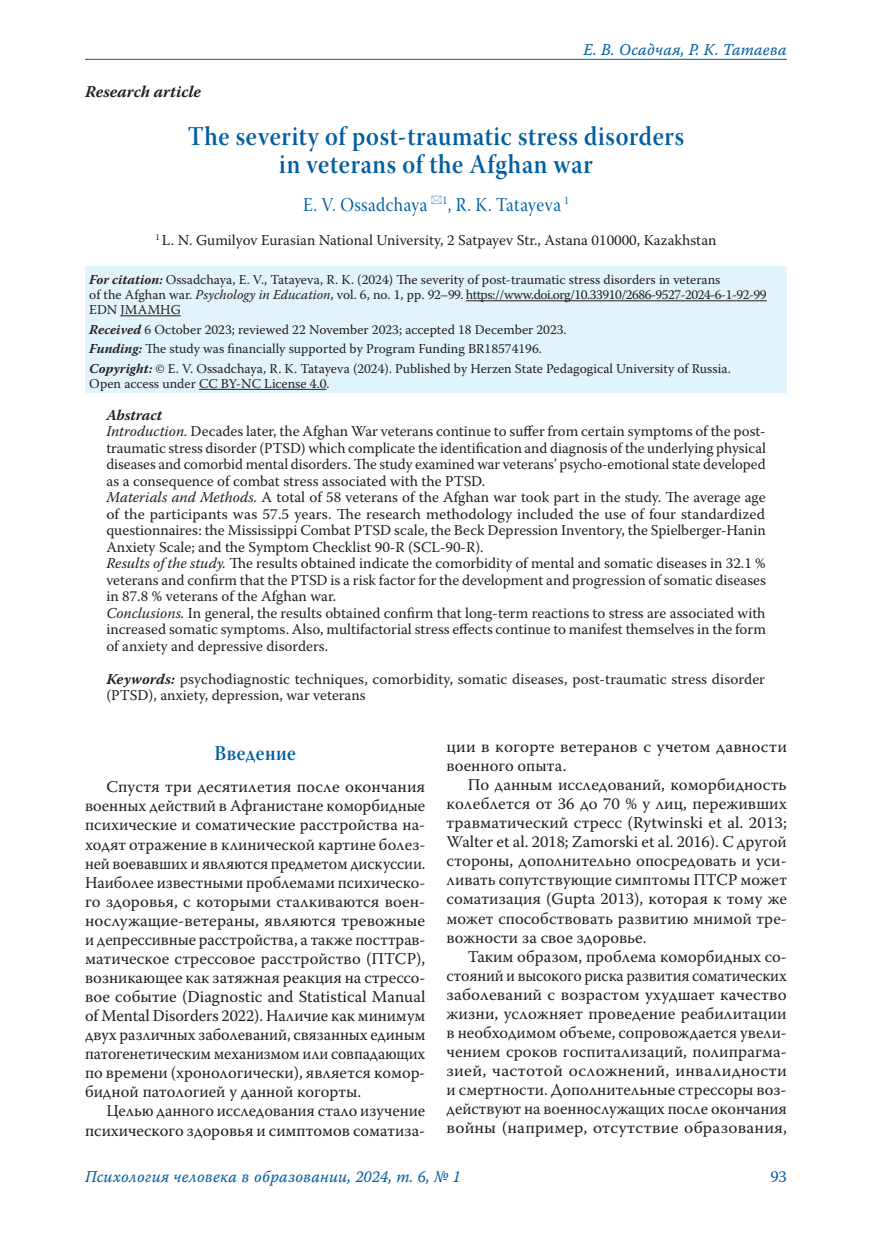
<style>
.page{position:relative;width:872px;height:1234px;background:#fff}
.page>*{position:absolute;margin:0;border:0;box-sizing:border-box;transform-origin:0 0}
.Заголовок_1{font:27px/28.5px "Warnock Pro Semibold Subh";letter-spacing:.025em;color:#005fa0;text-align:center;scale:.9 1}
.Заголовок_3{font:21px "Warnock Pro Semibold Subh";letter-spacing:.025em;color:#005fa0;scale:.9 1}
.Заголовок_2{font:19.5px "Warnock Pro Subh";letter-spacing:.025em;color:#005fa0;scale:.9 1}
.Body{font:16.5px/19px "Warnock Pro";color:#231f20;text-align:justify}
.t1{font:16.5px "Warnock Pro It Capt";letter-spacing:.01em;color:#005fa0;scale:.95 1}
.Body-2{font:16.5px/19px "Warnock Pro";color:#231f20;scale:1.04 1}
.Body-3{font:italic 700 16.5px "Warnock Pro";color:#231f20}
.t2{font:16.5px "Warnock Pro";color:#005fa0}
.Annotation{font:15px/16.5px "Warnock Pro";color:#231f20;text-align:justify}
.Affiliation{font:15px "Warnock Pro";color:#231f20}
.Annotation-2{font:italic 700 15px "Warnock Pro";color:#231f20}
.Affiliation_info{font:13.5px/15px "Warnock Pro";color:#231f20}
.s1{font-weight:700;font-style:italic}
.s2{font-style:italic}
</style>
<div class="page">
<hr style="left:85px;top:59px;width:702px;height:1px;background:#005fa0">
<div style="left:85px;top:266px;width:702px;height:126px;background:#e1f4fc"></div>
<hr style="left:466px;top:300px;width:300px;height:1px;background:#231f20">
<hr style="left:120px;top:315px;width:61px;height:1px;background:#231f20">
<hr style="left:199px;top:389px;width:127px;height:1px;background:#231f20">
<p class="t1" style="left:583px;top:39px;width:216px">Е. В. Осадчая, Р. К. Татаева</p>
<p class="Body-3" style="left:85px;top:82px;width:117px">Research article</p>
<p class="Заголовок_1" style="left:188px;top:121px;width:553px">The severity of post-traumatic stress disorders in veterans of the Afghan war</p>
<p class="Заголовок_2" style="left:303px;top:193px;width:297px">E. V. Ossadchaya <sup>1</sup>, R. K. Tatayeva <sup>1</sup></p>
<p class="Affiliation" style="left:155px;top:231px;width:562px"><sup>1</sup> L. N. Gumilyov Eurasian National University, 2 Satpayev Str., Astana 010000, Kazakhstan</p>
<p class="Affiliation_info" style="left:89px;top:272px;width:679px"><span class="s1">For citation:</span> Ossadchaya, E. V., Tatayeva, R. K. (2024) The severity of post-traumatic stress disorders in veterans<br>of the Afghan war. <span class="s2">Psychology in Education</span>, vol. 6, no. 1, pp. 92–99. https://www.doi.org/10.33910/2686-9527-2024-6-1-92-99<br>EDN JMAMHG</p>
<p class="Affiliation_info" style="left:89px;top:321px;width:479px"><span class="s1">Received</span> 6 October 2023; reviewed 22 November 2023; accepted 18 December 2023.</p>
<p class="Affiliation_info" style="left:89px;top:341px;width:454px"><span class="s1">Funding:</span> The study was financially supported by Program Funding BR18574196.</p>
<p class="Affiliation_info" style="left:89px;top:360px;width:643px"><span class="s1">Copyright:</span> © E. V. Ossadchaya, R. K. Tatayeva (2024). Published by Herzen State Pedagogical University of Russia.<br>Open access under CC BY-NC License 4.0.</p>
<p class="Annotation-2" style="left:106px;top:405px;width:57px">Abstract</p>
<p class="Annotation" style="left:106px;top:422px;width:661px"><span class="s2">Introduction.</span> Decades later, the Afghan War veterans continue to suffer from certain symptoms of the post&shy;traumatic stress disorder (PTSD) which complicate the identification and diagnosis of the underlying physical diseases and comorbid mental disorders. The study examined war veterans’ psycho-emotional state developed as a consequence of combat stress associated with the PTSD.</p>
<p class="Annotation" style="left:106px;top:488px;width:661px"><span class="s2">Materials and Methods.</span> A total of 58 veterans of the Afghan war took part in the study. The average age of the participants was 57.5 years. The research methodology included the use of four standardized questionnaires: the Mississippi Combat PTSD scale, the Beck Depression Inventory, the Spielberger-Hanin Anxiety Scale; and the Symptom Checklist 90-R (SCL-90-R).</p>
<p class="Annotation" style="left:106px;top:554px;width:661px"><span class="s2">Results of the study.</span> The results obtained indicate the comorbidity of mental and somatic diseases in 32.1 % veterans and confirm that the PTSD is a risk factor for the development and progression of somatic diseases in 87.8 % veterans of the Afghan war.</p>
<p class="Annotation" style="left:106px;top:604px;width:661px"><span class="s2">Conclusions.</span> In general, the results obtained confirm that long-term reactions to stress are associated with increased somatic symptoms. Also, multifactorial stress effects continue to manifest themselves in the form of anxiety and depressive disorders.</p>
<p class="Annotation" style="left:106px;top:670px;width:660px"><span class="s1">Keywords:</span> psychodiagnostic techniques, comorbidity, somatic diseases, post-traumatic stress disorder (PTSD), anxiety, depression, war veterans</p>
<p class="Заголовок_3" style="left:214px;top:740px;width:92px">Введение</p>
<p class="Body" style="left:85px;top:777px;width:342px;text-indent:21px">Спустя три десятилетия после окончания военных действий в Афганистане коморбидные психические и соматические расстройства на&shy;ходят отражение в клинической картине болез&shy;ней воевавших и являются предметом дискуссии.<br>Наиболее известными проблемами психическо&shy;го здоровья, с которыми сталкиваются воен&shy;нослужащие-ветераны, являются тревожные и депрессивные расстройства, а также посттрав&shy;матическое стрессовое расстройство (ПТСР), возникающее как затяжная реакция на стрессо&shy;вое событие (Diagnostic and Statistical Manual of Mental Disorders 2022). Наличие как минимум двух различных заболеваний, связанных единым патогенетическим механизмом или совпадающих по времени (хронологически), является комор&shy;бидной патологией у данной когорты.</p>
<p class="Body" style="left:85px;top:1100px;width:342px;text-align:right">Целью данного исследования стало изучение психического здоровья и симптомов соматиза-</p>
<p class="Body-2" style="left:446px;top:736px;width:329px">ции в когорте ветеранов с учетом давности военного опыта.</p>
<p class="Body" style="left:446px;top:774px;width:342px;text-indent:21px">По данным исследований, коморбидность колеблется от 36 до 70 % у лиц, переживших травматический стресс (Rytwinski et al. 2013; Walter et al. 2018; Zamorski et al. 2016). С другой стороны, дополнительно опосредовать и уси&shy;ливать сопутствующие симптомы ПТСР может соматизация (Gupta 2013), которая к тому же может способствовать развитию мнимой тре&shy;вожности за свое здоровье.</p>
<p class="Body" style="left:446px;top:946px;width:342px;text-indent:21px">Таким образом, проблема коморбидных со&shy;стояний и высокого риска развития соматических заболеваний с возрастом ухудшает качество жизни, усложняет проведение реабилитации в необходимом объеме, сопровождается увели&shy;чением сроков госпитализаций, полипрагма&shy;зией, частотой осложнений, инвалидности и смертности. Дополнительные стрессоры воз&shy;действуют на военнослужащих после окончания войны (например, отсутствие образования,</p>
<p class="t1" style="left:85px;top:1166px;width:397px">Психология человека в образовании, 2024, т. 6, № 1</p>
<p class="t2" style="left:770px;top:1166px;width:18px">93</p>
</div>
